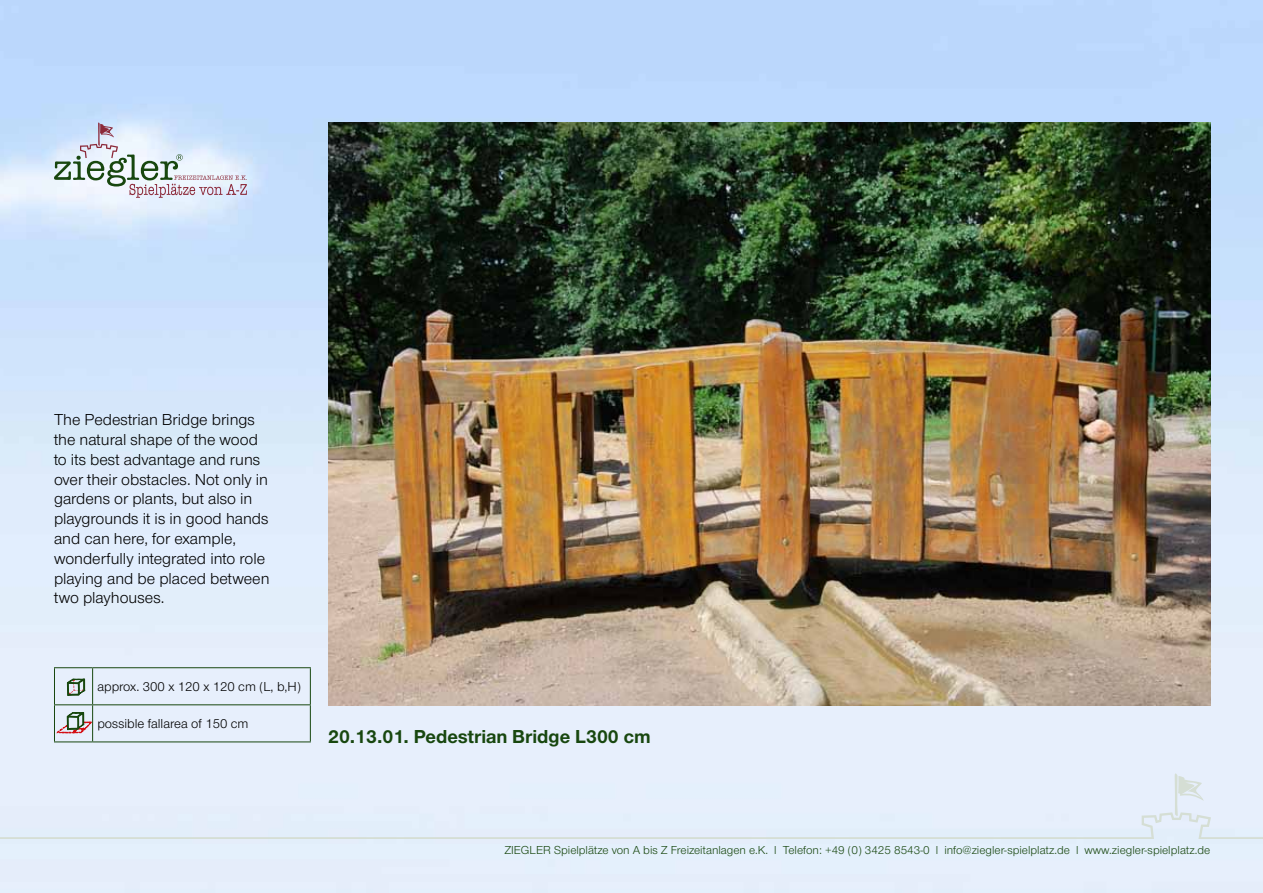
<style>
.page{position:relative;width:1263px;height:893px;background:#fff}
.page>*{position:absolute;margin:0;border:0;box-sizing:border-box;transform-origin:0 0}
.t1{font:700 19.5px "Nimbus San Nov";color:#18470f}
.t2{font:16.5px/19.8px "Nimbus San Nov";color:#000}
.t3{font:13.5px "Nimbus San Nov";color:#000}
.t4{font:12px "Nimbus San Nov";color:#18470f}
</style>
<div class="page">
<img style="left:0;top:0;width:1263px;height:893px">
<div style="left:0;top:772px;width:1263px;height:67px;background:#e7effc"></div>
<svg style="left:54px;top:122px;width:193px;height:76px;background:#cdd7e2"></svg>
<img style="left:328px;top:122px;width:882px;height:584px">
<hr style="left:92px;top:668px;width:1px;height:36px;background:#18470f">
<hr style="left:92px;top:705px;width:1px;height:36px;background:#18470f">
<hr style="left:54px;top:667px;width:39px;height:1px;background:#18470f">
<hr style="left:54px;top:668px;width:1px;height:36px;background:#18470f">
<hr style="left:93px;top:667px;width:218px;height:1px;background:#18470f">
<hr style="left:310px;top:668px;width:1px;height:36px;background:#18470f">
<hr style="left:54px;top:704px;width:39px;height:1px;background:#18470f">
<hr style="left:54px;top:705px;width:1px;height:36px;background:#18470f">
<hr style="left:93px;top:704px;width:218px;height:1px;background:#18470f">
<hr style="left:310px;top:705px;width:1px;height:36px;background:#18470f">
<hr style="left:54px;top:741px;width:39px;height:1px;background:#18470f">
<hr style="left:93px;top:741px;width:218px;height:1px;background:#18470f">
<svg style="left:67px;top:679px;width:18px;height:23px"></svg>
<svg style="left:57px;top:712px;width:35px;height:21px"></svg>
<p class="t2" style="left:54px;top:410px;width:217px">The Pedestrian Bridge brings the natural shape of the wood to its best advantage and runs over their obstacles. Not only in gardens or plants, but also in playgrounds it is in good hands and can here, for example, wonderfully integrated into role playing and be placed between two playhouses.</p>
<p class="t3" style="left:97px;top:679px;width:205px">approx. 300 x 120 x 120 cm (L, b,H)</p>
<p class="t3" style="left:97px;top:716px;width:153px">possible fallarea of 150 cm</p>
<p class="t1" style="left:328px;top:725px;width:324px">20.13.01. Pedestrian Bridge L300 cm</p>
<p class="t4" style="left:504px;top:843px;width:707px">ZIEGLER Spielplätze von A bis Z Freizeitanlagen e.K. l Telefon: +49 (0) 3425 8543-0 l info@ziegler-spielplatz.de l www.ziegler-spielplatz.de</p>
</div>
